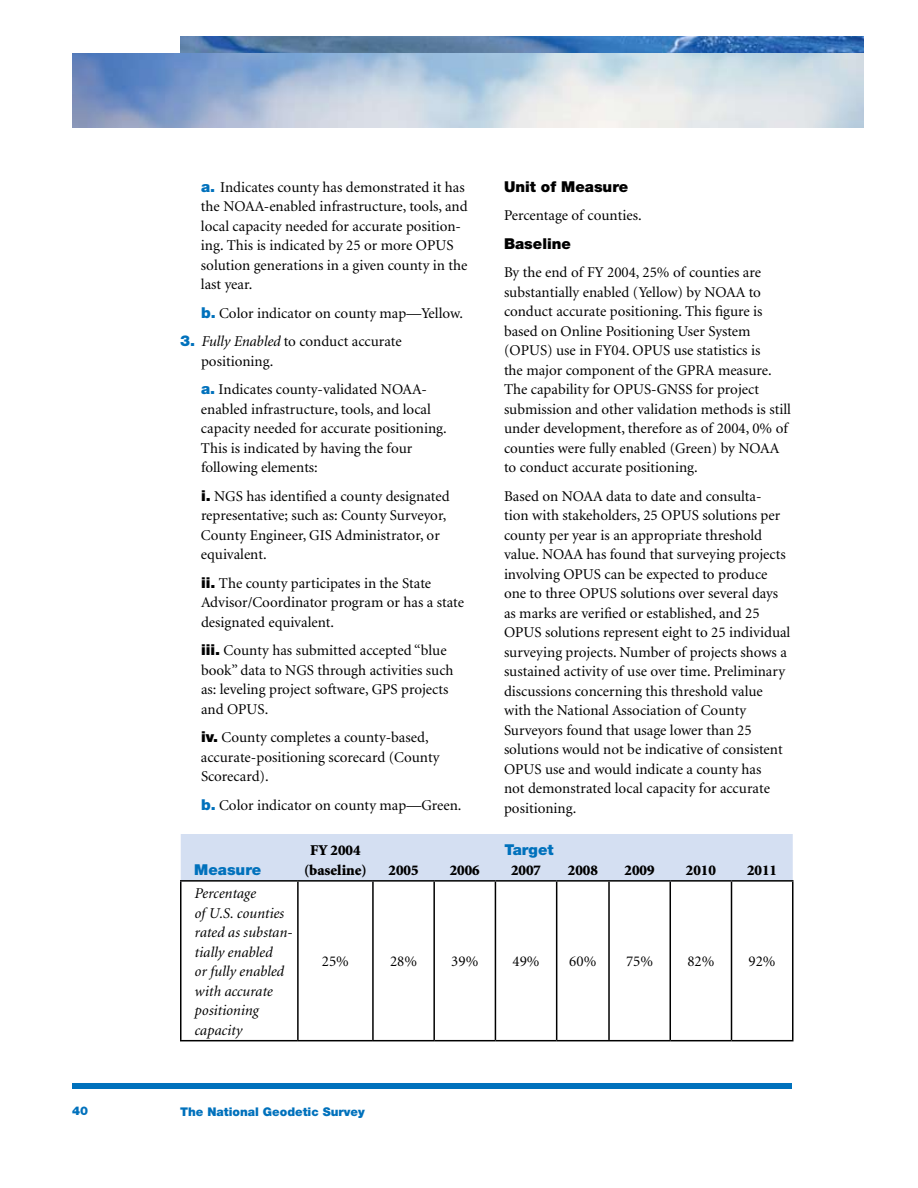
<style>
.page{position:relative;width:918px;height:1188px;background:#fff}
.page>*{position:absolute;margin:0;border:0;box-sizing:border-box;transform-origin:0 0}
.t1{font:15px/19.5px "Minion";color:#000}
.t2{font:italic 15px/19.5px "Minion";color:#000}
.t3{font:900 15px/19.5px "Minion";color:#000;text-align:center}
.t4{font:900 15px "Helvetica Neue";color:#000}
.t5{font:900 15px "Helvetica Neue";color:#0071bc}
.t6{font:900 12px "Helvetica Neue";color:#0071bc}
.s1{font-family:"Helvetica Neue";font-weight:900;color:#0071bc}
.s2{font-style:italic}
.s3{font-family:"Helvetica Neue";font-weight:900}
</style>
<div class="page">
<div style="left:72px;top:1083px;width:720px;height:6px;background:#0071bc"></div>
<img style="left:180px;top:36px;width:684px;height:17px">
<img style="left:72px;top:53px;width:792px;height:75px">
<div style="left:181px;top:834px;width:612px;height:46px;background:#d4dff2"></div>
<hr style="left:180px;top:880px;width:118px;height:2px;background:#000">
<hr style="left:180px;top:882px;width:2px;height:158px;background:#000">
<hr style="left:298px;top:880px;width:75px;height:2px;background:#000">
<hr style="left:297px;top:882px;width:2px;height:158px;background:#000">
<hr style="left:373px;top:880px;width:61px;height:2px;background:#000">
<hr style="left:372px;top:882px;width:2px;height:158px;background:#000">
<hr style="left:434px;top:880px;width:61px;height:2px;background:#000">
<hr style="left:433px;top:882px;width:2px;height:158px;background:#000">
<hr style="left:495px;top:880px;width:62px;height:2px;background:#000">
<hr style="left:495px;top:882px;width:1px;height:158px;background:#000">
<hr style="left:557px;top:880px;width:52px;height:2px;background:#000">
<hr style="left:556px;top:882px;width:1px;height:158px;background:#000">
<hr style="left:609px;top:880px;width:61px;height:2px;background:#000">
<hr style="left:608px;top:882px;width:2px;height:158px;background:#000">
<hr style="left:670px;top:880px;width:62px;height:2px;background:#000">
<hr style="left:670px;top:882px;width:1px;height:158px;background:#000">
<hr style="left:732px;top:880px;width:62px;height:2px;background:#000">
<hr style="left:731px;top:882px;width:1px;height:158px;background:#000">
<hr style="left:792px;top:882px;width:2px;height:158px;background:#000">
<hr style="left:180px;top:1040px;width:118px;height:1px;background:#000">
<hr style="left:298px;top:1040px;width:75px;height:1px;background:#000">
<hr style="left:373px;top:1040px;width:61px;height:1px;background:#000">
<hr style="left:434px;top:1040px;width:61px;height:1px;background:#000">
<hr style="left:495px;top:1040px;width:62px;height:1px;background:#000">
<hr style="left:557px;top:1040px;width:52px;height:1px;background:#000">
<hr style="left:609px;top:1040px;width:61px;height:1px;background:#000">
<hr style="left:670px;top:1040px;width:62px;height:1px;background:#000">
<hr style="left:732px;top:1040px;width:62px;height:1px;background:#000">
<p class="t1" style="left:201px;top:178px;width:268px"><span class="s1">a.</span> Indicates county has demonstrated it has the NOAA-enabled infrastructure, tools, and local capacity needed for accurate position&shy;ing. This is indicated by 25 or more OPUS solution generations in a given county in the last year.</p>
<p class="t1" style="left:201px;top:304px;width:264px"><span class="s1">b.</span> Color indicator on county map—Yellow.</p>
<p class="t1" style="left:201px;top:332px;width:202px;text-indent:-21px"><span class="s1">3.</span> <span class="s2">Fully Enabled</span> to conduct accurate positioning.</p>
<p class="t1" style="left:201px;top:380px;width:247px"><span class="s1">a.</span> Indicates county-validated NOAA&shy;enabled infrastructure, tools, and local capacity needed for accurate positioning.<br>This is indicated by having the four following elements:</p>
<p class="t1" style="left:201px;top:487px;width:250px"><span class="s3">i.</span> NGS has identified a county designated representative; such as: County Surveyor, County Engineer, GIS Administrator, or equivalent.</p>
<p class="t1" style="left:201px;top:574px;width:265px"><span class="s3">ii.</span> The county participates in the State<br>Advisor/Coordinator program or has a state designated equivalent.</p>
<p class="t1" style="left:201px;top:641px;width:254px"><span class="s3">iii.</span> County has submitted accepted “blue book” data to NGS through activities such as: leveling project software, GPS projects and OPUS.</p>
<p class="t1" style="left:201px;top:728px;width:240px"><span class="s3">iv.</span> County completes a county-based, accurate-positioning scorecard (County<br>Scorecard).</p>
<p class="t1" style="left:201px;top:796px;width:262px"><span class="s1">b.</span> Color indicator on county map—Green.</p>
<p class="t4" style="left:504px;top:177px;width:126px">Unit of Measure</p>
<p class="t1" style="left:504px;top:206px;width:139px">Percentage of counties.</p>
<p class="t4" style="left:504px;top:234px;width:68px">Baseline</p>
<p class="t1" style="left:504px;top:263px;width:288px">By the end of FY 2004, 25% of counties are substantially enabled (Yellow) by NOAA to conduct accurate positioning. This figure is based on Online Positioning User System (OPUS) use in FY04. OPUS use statistics is<br>the major component of the GPRA measure.<br>The capability for OPUS-GNSS for project submission and other validation methods is still under development, therefore as of 2004, 0% of counties were fully enabled (Green) by NOAA to conduct accurate positioning.</p>
<p class="t1" style="left:504px;top:487px;width:288px">Based on NOAA data to date and consulta-<br>tion with stakeholders, 25 OPUS solutions per county per year is an appropriate threshold value. NOAA has found that surveying projects involving OPUS can be expected to produce one to three OPUS solutions over several days as marks are verified or established, and 25<br>OPUS solutions represent eight to 25 individual surveying projects. Number of projects shows a sustained activity of use over time. Preliminary discussions concerning this threshold value with the National Association of County Surveyors found that usage lower than 25 solutions would not be indicative of consistent OPUS use and would indicate a county has<br>not demonstrated local capacity for accurate positioning.</p>
<p class="t5" style="left:194px;top:861px;width:68px">Measure</p>
<p class="t2" style="left:194px;top:884px;width:100px">Percentage<br>of U.S. counties rated as substan&shy;tially enabled<br>or fully enabled with accurate positioning capacity</p>
<p class="t3" style="left:304px;top:841px;width:64px">FY 2004 (baseline)</p>
<p class="t5" style="left:504px;top:841px;width:51px">Target</p>
<p class="t3" style="left:389px;top:861px;width:31px">2005</p>
<p class="t3" style="left:450px;top:861px;width:31px">2006</p>
<p class="t3" style="left:511px;top:861px;width:31px">2007</p>
<p class="t3" style="left:568px;top:861px;width:31px">2008</p>
<p class="t3" style="left:625px;top:861px;width:31px">2009</p>
<p class="t3" style="left:686px;top:861px;width:31px">2010</p>
<p class="t3" style="left:747px;top:861px;width:31px">2011</p>
<p class="t1" style="left:322px;top:952px;width:29px">25%</p>
<p class="t1" style="left:390px;top:952px;width:29px">28%</p>
<p class="t1" style="left:451px;top:952px;width:29px">39%</p>
<p class="t1" style="left:513px;top:952px;width:29px">49%</p>
<p class="t1" style="left:569px;top:952px;width:29px">60%</p>
<p class="t1" style="left:626px;top:952px;width:29px">75%</p>
<p class="t1" style="left:687px;top:952px;width:29px">82%</p>
<p class="t1" style="left:749px;top:952px;width:29px">92%</p>
<p class="t6" style="left:72px;top:1104px;width:18px">40</p>
<p class="t6" style="left:180px;top:1104px;width:186px">The National Geodetic Survey</p>
</div>
